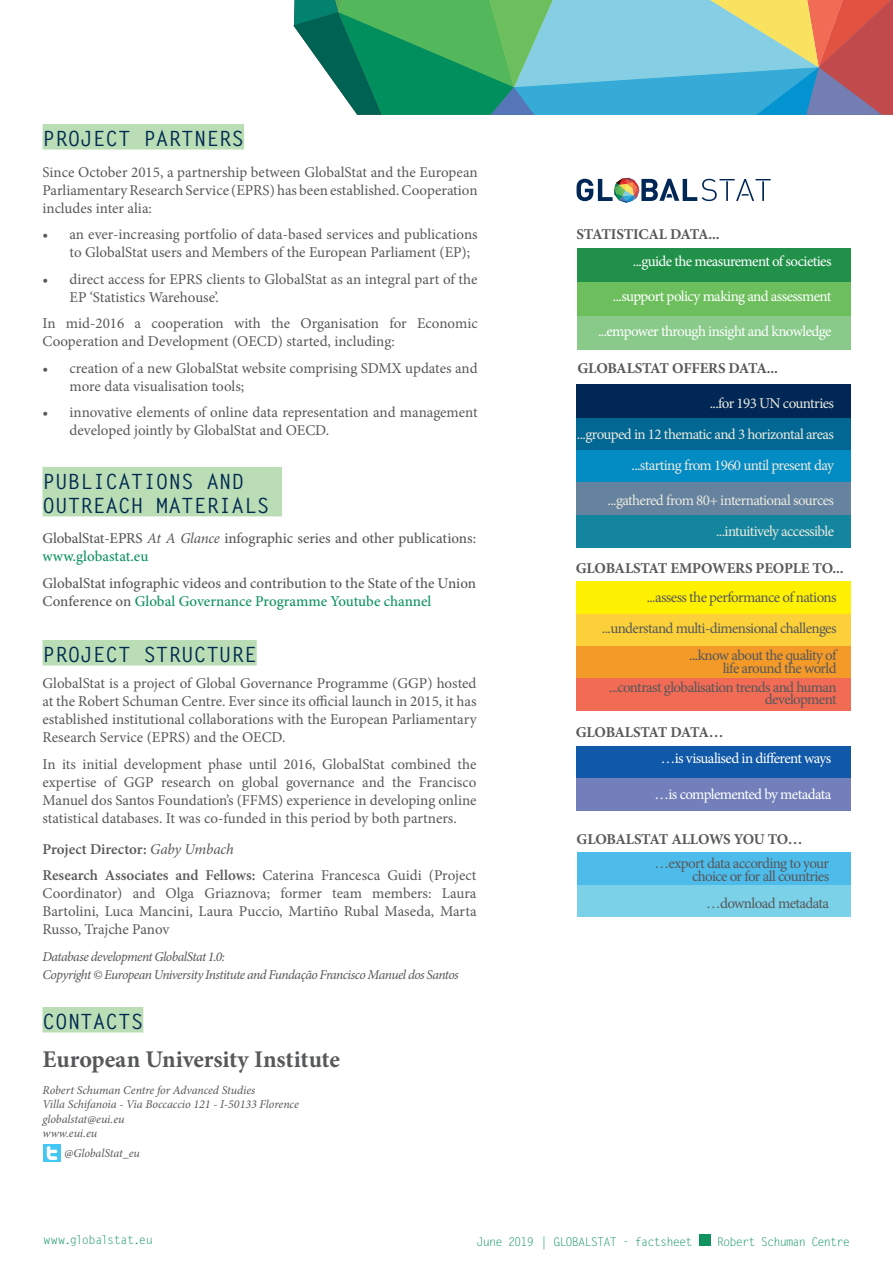
<style>
.page{position:relative;width:893px;height:1263px;background:#fff}
.page>*{position:absolute;margin:0;border:0;box-sizing:border-box;transform-origin:0 0}
.text_small{font:700 24px "Minion Pro";letter-spacing:-.005em;color:#57585a}
.text_small-2{font:700 21px "Letter Gothic Std";color:#002951}
.text_small-3{font:15px/18px "Minion Pro";letter-spacing:-.005em;color:#57585a}
.text_small-4{font:500 15px/18px "Minion Pro";letter-spacing:-.005em;color:#57585a}
.t1{font:15px "Minion Pro";letter-spacing:-.04em;color:#fff}
.t2{font:15px "Minion Pro";letter-spacing:-.04em;color:#eaeae0}
.text_small-5{font:15px "Minion Pro";letter-spacing:-.045em;color:#57585a}
.text_small-6{font:700 15px "Minion Pro";letter-spacing:-.02em;color:#57585a}
.text_small-7{font:15px "Minion Pro";letter-spacing:-.04em;color:#57585a}
.text_small-8{font:600 15px "Minion Pro";color:#57585a}
.text_small-9{font:italic 13.5px/18px "Minion Pro";letter-spacing:-.04em;color:#57585a}
.text_small-10{font:italic 12px "Minion Pro";letter-spacing:-.005em;color:#57585a}
.t3{font:12px "Letter Gothic Std";letter-spacing:-.075em;color:#0e935e}
.t4{font:12px "Letter Gothic Std";letter-spacing:-.04em;color:#0e935e}
.s1{font-weight:400;font-style:italic}
.s2{color:#0e935e}
.s3{font-weight:600}
</style>
<div class="page">
<div style="left:43px;top:1007px;width:100px;height:25px;background:#baddb5"></div>
<div style="left:43px;top:124px;width:201px;height:26px;background:#baddb5"></div>
<svg style="left:293px;top:0;width:600px;height:115px"></svg>
<img style="left:44px;top:1145px;width:17px;height:16px">
<svg style="left:576px;top:178px;width:195px;height:25px"></svg>
<div style="left:576px;top:746px;width:274px;height:32px;background:#1058a8"></div>
<div style="left:576px;top:778px;width:274px;height:33px;background:#727fba"></div>
<div style="left:577px;top:885px;width:273px;height:32px;background:#7bd1e8"></div>
<div style="left:577px;top:852px;width:273px;height:32px;background:#4ebceb"></div>
<div style="left:43px;top:467px;width:239px;height:25px;background:#baddb5"></div>
<div style="left:43px;top:491px;width:239px;height:25px;background:#baddb5"></div>
<div style="left:43px;top:640px;width:214px;height:25px;background:#baddb5"></div>
<div style="left:700px;top:1235px;width:11px;height:11px;background:#0e935e"></div>
<div style="left:576px;top:248px;width:274px;height:34px;background:#21914a"></div>
<div style="left:576px;top:316px;width:274px;height:34px;background:#89ca8b"></div>
<div style="left:576px;top:282px;width:274px;height:34px;background:#6dbf5d"></div>
<div style="left:576px;top:417px;width:274px;height:33px;background:#026793"></div>
<div style="left:576px;top:450px;width:274px;height:32px;background:#038bc4"></div>
<div style="left:576px;top:384px;width:274px;height:33px;background:#002756"></div>
<div style="left:576px;top:482px;width:274px;height:33px;background:#65829e"></div>
<div style="left:576px;top:515px;width:274px;height:32px;background:#14859e"></div>
<div style="left:576px;top:614px;width:274px;height:32px;background:#fcd038"></div>
<div style="left:576px;top:646px;width:274px;height:32px;background:#f49a28"></div>
<div style="left:576px;top:582px;width:274px;height:32px;background:#fff101"></div>
<div style="left:576px;top:678px;width:274px;height:32px;background:#f26b55"></div>
<p class="text_small-2" style="left:43px;top:125px;width:203px">PROJECT PARTNERS</p>
<p class="text_small-3" style="left:43px;top:163px;width:437px;text-align:justify">Since October 2015, a partnership between GlobalStat and the European Parliamentary Research Service (EPRS) has been established. Cooperation includes inter alia:</p>
<p class="text_small-3" style="left:70px;top:225px;width:410px;text-indent:-27px">• an ever-increasing portfolio of data-based services and publications to GlobalStat users and Members of the European Parliament (EP);</p>
<p class="text_small-3" style="left:70px;top:270px;width:410px;text-indent:-27px">• direct access for EPRS clients to GlobalStat as an integral part of the<br>EP ‘Statistics Warehouse’.</p>
<p class="text_small-3" style="left:43px;top:314px;width:437px">In mid-2016 a cooperation with the Organisation for Economic<br>Cooperation and Development (OECD) started, including:</p>
<p class="text_small-3" style="left:70px;top:359px;width:410px;text-indent:-27px">• creation of a new GlobalStat website comprising SDMX updates and more data visualisation tools;</p>
<p class="text_small-3" style="left:70px;top:403px;width:410px;text-indent:-27px">• innovative elements of online data representation and management developed jointly by GlobalStat and OECD.</p>
<p class="text_small-2" style="left:43px;top:468px;width:203px">PUBLICATIONS AND</p>
<p class="text_small-2" style="left:43px;top:492px;width:228px">OUTREACH MATERIALS</p>
<p class="text_small-4" style="left:43px;top:530px;width:435px">GlobalStat-EPRS <span class="s1">At A Glance</span> infographic series and other publications: <span class="s2">www.globastat.eu</span></p>
<p class="text_small-4" style="left:43px;top:574px;width:435px">GlobalStat infographic videos and contribution to the State of the Union<br>Conference on <span class="s2">Global Governance Programme Youtube channel</span></p>
<p class="text_small-2" style="left:43px;top:641px;width:216px">PROJECT STRUCTURE</p>
<p class="text_small-3" style="left:43px;top:674px;width:436px;text-align:justify">GlobalStat is a project of Global Governance Programme (GGP) hosted at the Robert Schuman Centre. Ever since its official launch in 2015, it has established institutional collaborations with the European Parliamentary Research Service (EPRS) and the OECD.</p>
<p class="text_small-3" style="left:43px;top:755px;width:436px;text-align:justify">In its initial development phase until 2016, GlobalStat combined the expertise of GGP research on global governance and the Francisco Manuel dos Santos Foundation’s (FFMS) experience in developing online statistical databases. It was co-funded in this period by both partners.</p>
<p class="text_small-8" style="left:43px;top:838px;width:193px">Project Director: <span class="s1">Gaby Umbach</span></p>
<p class="text_small-3" style="left:43px;top:866px;width:436px;text-align:justify"><span class="s3">Research Associates and Fellows:</span> Caterina Francesca Guidi (Project Coordinator) and Olga Griaznova; former team members: Laura Bartolini, Luca Mancini, Laura Puccio, Martiño Rubal Maseda, Marta Russo, Trajche Panov</p>
<p class="text_small-9" style="left:43px;top:947px;width:418px">Database development GlobalStat 1.0:<br>Copyright © European University Institute and Fundação Francisco Manuel dos Santos</p>
<p class="text_small-2" style="left:43px;top:1008px;width:102px">CONTACTS</p>
<p class="text_small" style="left:43px;top:1042px;width:299px">European University Institute</p>
<p class="text_small-10" style="left:43px;top:1082px;width:214px">Robert Schuman Centre for Advanced Studies</p>
<p class="text_small-10" style="left:43px;top:1096px;width:258px">Villa Schifanoia - Via Boccaccio 121 - I-50133 Florence</p>
<p class="text_small-10" style="left:43px;top:1110px;width:84px">globalstat@eui.eu</p>
<p class="text_small-10" style="left:43px;top:1125px;width:56px">www.eui.eu</p>
<p class="text_small-10" style="left:65px;top:1145px;width:77px">@GlobalStat_eu</p>
<p class="text_small-6" style="left:577px;top:223px;width:145px">STATISTICAL DATA...</p>
<p class="t1" style="left:633px;top:251px;width:200px">...guide the measurement of societies</p>
<p class="t1" style="left:613px;top:286px;width:220px">...support policy making and assessment</p>
<p class="t1" style="left:598px;top:321px;width:235px">...empower through insight and knowledge</p>
<p class="text_small-6" style="left:577px;top:358px;width:202px">GLOBALSTAT OFFERS DATA...</p>
<p class="t2" style="left:710px;top:393px;width:126px">...for 193 UN countries</p>
<p class="t2" style="left:577px;top:424px;width:259px">...grouped in 12 thematic and 3 horizontal areas</p>
<p class="t2" style="left:631px;top:455px;width:204px">...starting from 1960 until present day</p>
<p class="t2" style="left:608px;top:491px;width:228px">...gathered from 80+ international sources</p>
<p class="t2" style="left:716px;top:522px;width:119px">...intuitively accessible</p>
<p class="text_small-6" style="left:576px;top:558px;width:269px">GLOBALSTAT EMPOWERS PEOPLE TO...</p>
<p class="text_small-5" style="left:647px;top:587px;width:191px">...assess the performance of nations</p>
<p class="text_small-7" style="left:602px;top:618px;width:236px">...understand multi-dimensional challenges</p>
<p class="text_small-5" style="left:689px;top:645px;width:149px">...know about the quality of</p>
<p class="text_small-5" style="left:723px;top:658px;width:115px">life around the world</p>
<p class="text_small-5" style="left:609px;top:677px;width:229px">...contrast globalisation trends and human</p>
<p class="text_small-5" style="left:765px;top:689px;width:73px">development</p>
<p class="text_small-6" style="left:576px;top:722px;width:149px">GLOBALSTAT DATA…</p>
<p class="t1" style="left:661px;top:748px;width:172px">…is visualised in different ways</p>
<p class="t1" style="left:655px;top:784px;width:178px">…is complemented by metadata</p>
<p class="text_small-6" style="left:577px;top:828px;width:227px">GLOBALSTAT ALLOWS YOU TO…</p>
<p class="text_small-7" style="left:655px;top:853px;width:176px">…export data according to your</p>
<p class="text_small-7" style="left:692px;top:866px;width:139px">choice or for all countries</p>
<p class="text_small-7" style="left:706px;top:893px;width:125px">…download metadata</p>
<p class="t4" style="left:43px;top:1233px;width:111px">www.globalstat.eu</p>
<p class="t3" style="left:476px;top:1235px;width:217px">June 2019 | GLOBALSTAT - factsheet</p>
<p class="t3" style="left:717px;top:1235px;width:135px">Robert Schuman Centre</p>
</div>
